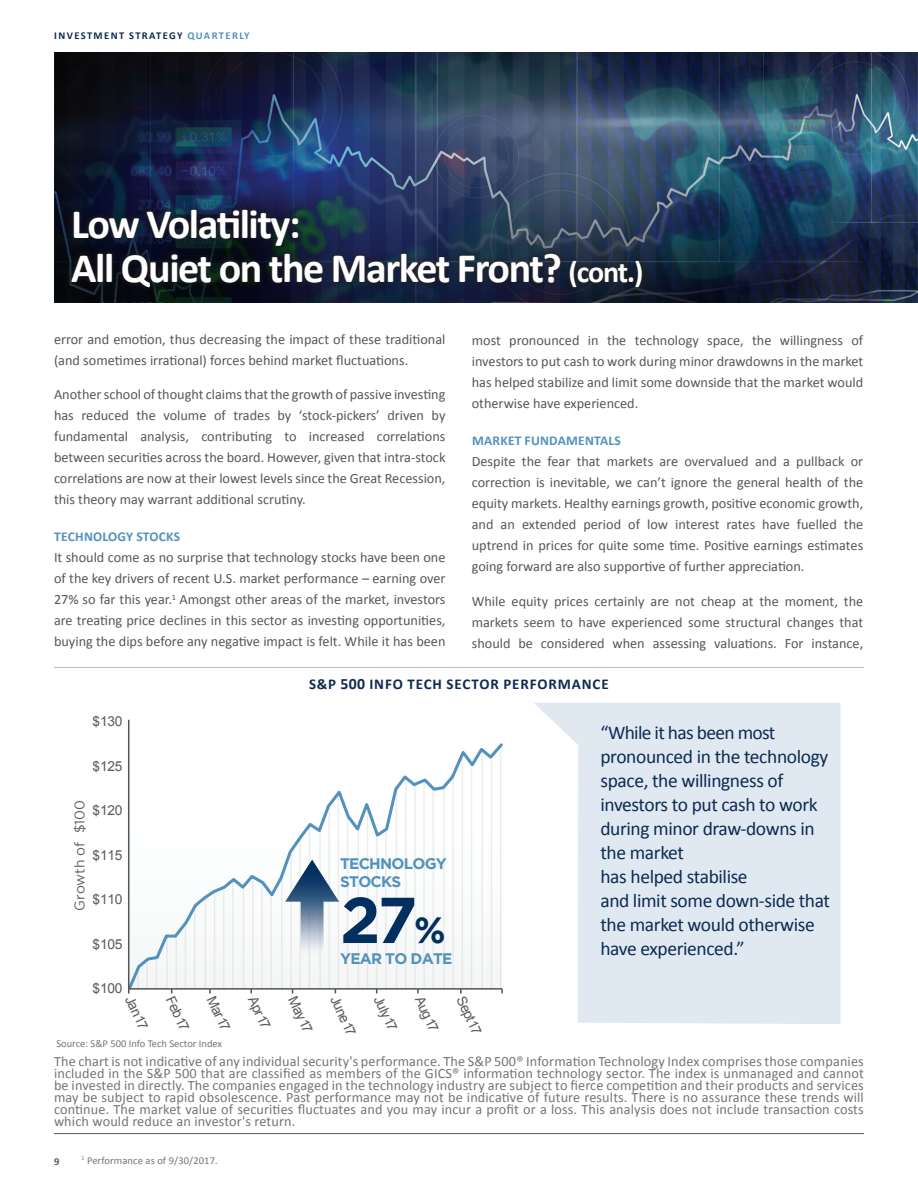
<style>
.page{position:relative;width:918px;height:1188px;background:#fff}
.page>*{position:absolute;margin:0;border:0;box-sizing:border-box;transform-origin:0 0}
.t1{font:700 64.65px "Gotham";color:#002f60}
.t2{font:700 42px/43.5px "Calibri";letter-spacing:-.035em;color:#fff}
.Key_Takeaways_copy{font:19.5px/24px "Calibri";letter-spacing:-.02em;color:#0e2b51}
.t3{font:700 15.3px/18.3px "Gotham";letter-spacing:-.05em;color:#5292bd}
.t4{font:700 15px "Calibri";letter-spacing:.06em;color:#0e2b51}
.Body_copy_9_5_13{font:14.25px/21px "Calibri";color:#545759;text-align:justify}
.Body_copy_9_5_13-2{font:14.25px/12px "Calibri";letter-spacing:.01em;color:#757476;text-align:justify}
.t5{font:13.8px "Arial";letter-spacing:-.02em;color:#595a5a}
.t6{font:13.8px "Gotham";color:#595a5a}
.Subhead_-_Dk_Blue{font:700 13.5px "Calibri";letter-spacing:.02em;color:#5292bd}
.Key_Takeaways_copy-2{font:10.5px "Calibri";color:#757476}
.t7{font:700 10.5px "Calibri";letter-spacing:.135em;color:#0e2b51}
.Body_copy_9_5_13-3{font:10.5px "Calibri";letter-spacing:.01em;color:#757476}
.t8{font:700 10.5px "Calibri";color:#545759}
.s1{color:#5292bd}
.s2{font-size:30px}
.s3{font-size:15.75px}
.s4{font-size:36.75px}
</style>
<div class="page">
<hr style="left:54px;top:1133px;width:810px;height:1px;background:#545759">
<svg style="left:129px;top:741px;width:374px;height:251px"></svg>
<hr style="left:129px;top:988px;width:373px;height:2px;background:#545759">
<hr style="left:128px;top:720px;width:1px;height:274px;background:#545759">
<svg style="left:534px;top:703px;width:307px;height:321px;background:#e4ecf3"></svg>
<img style="left:54px;top:52px;width:864px;height:8px">
<img style="left:54px;top:60px;width:864px;height:242px">
<div style="left:66px;top:204px;width:582px;height:89px;background:#231f20;opacity:.9"></div>
<hr style="left:54px;top:667px;width:810px;height:1px;background:#bbbaba">
<p class="t7" style="left:54px;top:29px;width:197px">INVESTMENT STRATEGY <span class="s1">QUARTERLY</span></p>
<p class="t2" style="left:71px;top:203px;width:574px">Low Volatility:<br>All Quiet on the Market Front? <span class="s2">(cont.)</span></p>
<p class="Body_copy_9_5_13" style="left:54px;top:329px;width:393px">error and emotion, thus decreasing the impact of these traditional (and sometimes irrational) forces behind market fluctuations.</p>
<p class="Body_copy_9_5_13" style="left:54px;top:384px;width:393px">Another school of thought claims that the growth of passive investing has reduced the volume of trades by ‘stock-pickers’ driven by fundamental analysis, contributing to increased correlations between securities across the board. However, given that intra-stock correlations are now at their lowest levels since the Great Recession, this theory may warrant additional scrutiny.</p>
<p class="Subhead_-_Dk_Blue" style="left:54px;top:528px;width:127px">TECHNOLOGY STOCKS</p>
<p class="Body_copy_9_5_13" style="left:54px;top:547px;width:393px">It should come as no surprise that technology stocks have been one of the key drivers of recent U.S. market performance – earning over 27% so far this year.<sup>1</sup> Amongst other areas of the market, investors are treating price declines in this sector as investing opportunities, buying the dips before any negative impact is felt. While it has been</p>
<p class="Body_copy_9_5_13" style="left:472px;top:330px;width:393px">most pronounced in the technology space, the willingness of investors to put cash to work during minor drawdowns in the market has helped stabilize and limit some downside that the market would otherwise have experienced.</p>
<p class="Subhead_-_Dk_Blue" style="left:472px;top:432px;width:150px">MARKET FUNDAMENTALS</p>
<p class="Body_copy_9_5_13" style="left:472px;top:451px;width:393px">Despite the fear that markets are overvalued and a pullback or correction is inevitable, we can’t ignore the general health of the equity markets. Healthy earnings growth, positive economic growth, and an extended period of low interest rates have fuelled the uptrend in prices for quite some time. Positive earnings estimates going forward are also supportive of further appreciation.</p>
<p class="Body_copy_9_5_13" style="left:472px;top:591px;width:393px">While equity prices certainly are not cheap at the moment, the markets seem to have experienced some structural changes that should be considered when assessing valuations. For instance,</p>
<p class="t5" style="left:93px;top:712px;width:31px">$130</p>
<p class="t5" style="left:93px;top:757px;width:31px">$125</p>
<p class="t6" style="left:72px;top:911px;width:112px;rotate:-90deg">Growth of $100</p>
<p class="t5" style="left:93px;top:801px;width:31px">$120</p>
<p class="t5" style="left:93px;top:846px;width:31px">$115</p>
<p class="t5" style="left:93px;top:890px;width:31px">$110</p>
<p class="t5" style="left:93px;top:935px;width:31px">$105</p>
<p class="t5" style="left:93px;top:979px;width:31px">$100</p>
<p class="t5" style="left:138px;top:993px;width:37px;rotate:65deg">Jan17</p>
<p class="t4" style="left:309px;top:675px;width:301px">S&amp;P <span class="s3">500</span> INFO TECH SECTOR PERFORMANCE</p>
<p class="t3" style="left:340px;top:854px;width:108px">TECHNOLOGY<br>STOCKS</p>
<p class="t1" style="left:340px;top:883px;width:107px">27<span class="s4">%</span></p>
<p class="t3" style="left:340px;top:949px;width:114px">YEAR TO DATE</p>
<p class="t5" style="left:178px;top:993px;width:38px;rotate:65deg">Feb17</p>
<p class="t5" style="left:219px;top:993px;width:38px;rotate:65deg">Mar17</p>
<p class="t5" style="left:260px;top:993px;width:36px;rotate:65deg">Apr17</p>
<p class="t5" style="left:301px;top:993px;width:40px;rotate:65deg">May17</p>
<p class="t5" style="left:343px;top:993px;width:44px;rotate:65deg">June17</p>
<p class="t5" style="left:386px;top:993px;width:38px;rotate:65deg">July17</p>
<p class="t5" style="left:427px;top:993px;width:39px;rotate:65deg">Aug17</p>
<p class="t5" style="left:469px;top:993px;width:42px;rotate:65deg">Sept17</p>
<p class="Key_Takeaways_copy" style="left:600px;top:721px;width:231px">“While it has been most pronounced in the technology space, the willingness of investors to put cash to work during minor draw-downs in the market<br>has helped stabilise<br>and limit some down-side that the market would otherwise have experienced.”</p>
<p class="Key_Takeaways_copy-2" style="left:56px;top:1037px;width:167px">Source: S&amp;P 500 Info Tech Sector Index</p>
<p class="Body_copy_9_5_13-2" style="left:54px;top:1056px;width:811px">The chart is not indicative of any individual security's performance. The S&amp;P 500® Information Technology Index comprises those companies included in the S&amp;P 500 that are classified as members of the GICS® information technology sector. The index is unmanaged and cannot be invested in directly. The companies engaged in the technology industry are subject to fierce competition and their products and services may be subject to rapid obsolescence. Past performance may not be indicative of future results. There is no assurance these trends will continue. The market value of securities fluctuates and you may incur a profit or a loss. This analysis does not include transaction costs which would reduce an investor's return.</p>
<p class="t8" style="left:54px;top:1155px;width:7px">9</p>
<p class="Body_copy_9_5_13-3" style="left:81px;top:1154px;width:138px"><sup>1</sup> Performance as of 9/30/2017.</p>
</div>
